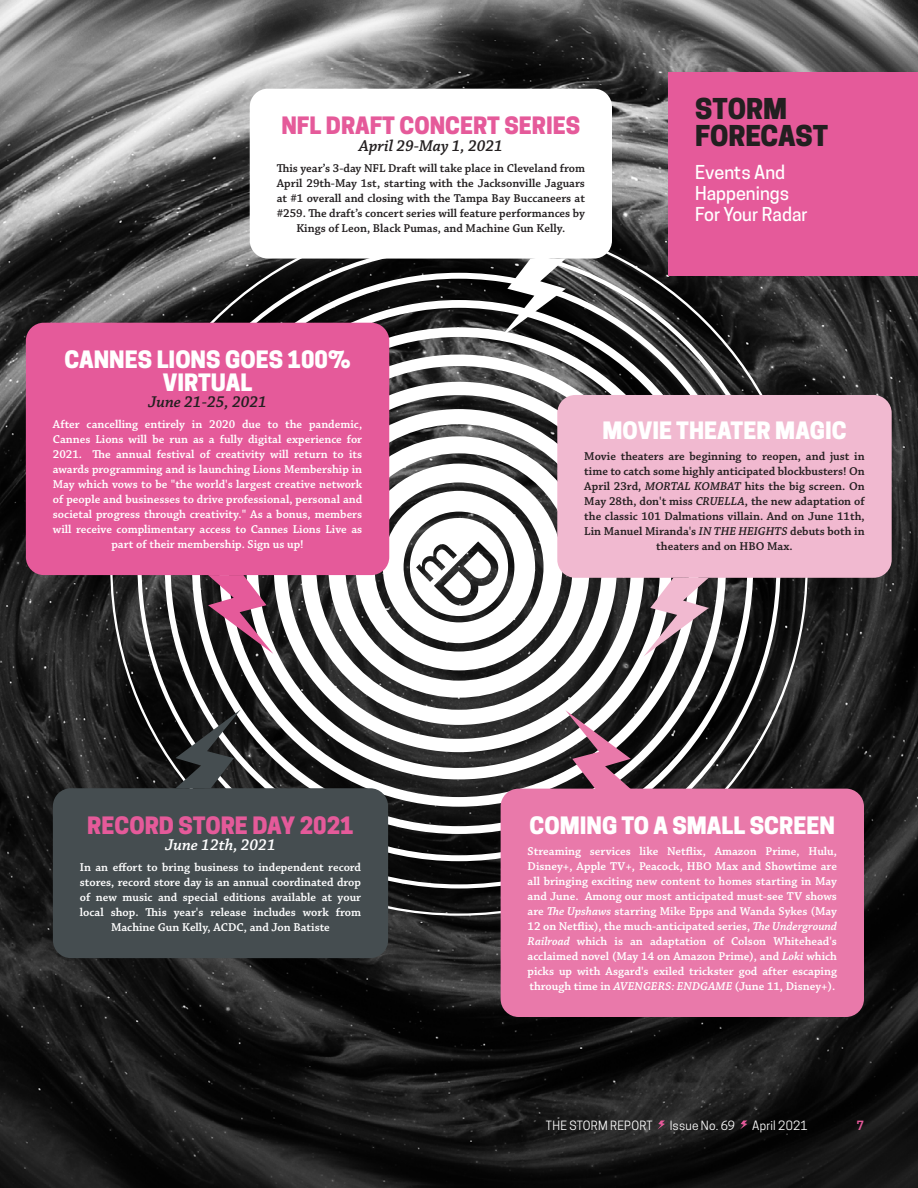
<style>
.page{position:relative;width:918px;height:1188px;background:#fff}
.page>*{position:absolute;margin:0;border:0;box-sizing:border-box;transform-origin:0 0}
.t1{font:800 27px "Cooper Hewitt";letter-spacing:-.005em;color:#231f20}
.t2{font:800 22.5px/22.5px "Cooper Hewitt";color:#fff;text-align:center}
.t3{font:800 22.5px "Cooper Hewitt";color:#e55a9a}
.t4{font:500 18px/21px "Cooper Hewitt";color:#fff}
.t5{font:italic 600 16.5px "Chaparral Pro";color:#231f20}
.t6{font:italic 600 16.5px "Chaparral Pro";color:#fff}
.t7{font:600 12px/15px "Chaparral Pro";color:#fff;text-align:center}
.t8{font:600 12px/15px "Chaparral Pro";color:#231f20;text-align:center}
.t9{font:12px "Cooper Hewitt";letter-spacing:.015em;color:#fff}
.t10{font:600 12px "Cooper Hewitt";color:#e55a9a}
.s1{font-style:italic}
</style>
<div class="page">
<img style="left:0;top:0;width:918px;height:1188px">
<svg style="left:110px;top:218px;width:698px;height:698px"></svg>
<svg style="left:501px;top:259px;width:65px;height:78px"></svg>
<svg style="left:208px;top:575px;width:65px;height:79px"></svg>
<svg style="left:566px;top:710px;width:65px;height:79px"></svg>
<svg style="left:644px;top:578px;width:65px;height:79px"></svg>
<div style="left:250px;top:89px;width:362px;height:170px;background:#fff;border-radius:18px"></div>
<div style="left:26px;top:323px;width:363px;height:252px;background:#e55a9a;border-radius:18px"></div>
<div style="left:501px;top:789px;width:363px;height:228px;background:#e979aa;border-radius:18px"></div>
<div style="left:53px;top:788px;width:335px;height:170px;background:#454d50;border-radius:18px"></div>
<div style="left:557px;top:395px;width:335px;height:183px;background:#f1b9d0;border-radius:18px"></div>
<div style="left:668px;top:72px;width:250px;height:203px;background:#e55a9a"></div>
<svg style="left:176px;top:710px;width:65px;height:78px;background:#404344"></svg>
<svg style="left:658px;top:1120px;width:7px;height:10px"></svg>
<svg style="left:740px;top:1120px;width:7px;height:10px"></svg>
<p class="t3" style="left:281px;top:112px;width:300px">NFL DRAFT CONCERT SERIES</p>
<p class="t5" style="left:359px;top:136px;width:146px">April 29-May 1, 2021</p>
<p class="t8" style="left:277px;top:161px;width:310px">This year’s 3-day NFL Draft will take place in Cleveland from April 29th-May 1st, starting with the Jacksonville Jaguars at #1 overall and closing with the Tampa Bay Buccaneers at #259. The draft’s concert series will feature performances by Kings of Leon, Black Pumas, and Machine Gun Kelly.</p>
<p class="t1" style="left:695px;top:93px;width:93px">STORM</p>
<p class="t1" style="left:695px;top:120px;width:134px">FORECAST</p>
<p class="t4" style="left:695px;top:162px;width:95px">Events And<br>Happenings</p>
<p class="t4" style="left:695px;top:204px;width:114px">For Your Radar</p>
<p class="t2" style="left:64px;top:349px;width:288px">CANNES LIONS GOES 100%<br>VIRTUAL</p>
<p class="t5" style="left:148px;top:393px;width:120px">June 21-25, 2021</p>
<p class="t7" style="left:53px;top:417px;width:311px">After cancelling entirely in 2020 due to the pandemic, Cannes Lions will be run as a fully digital experience for 2021. The annual festival of creativity will return to its awards programming and is launching Lions Membership in May which vows to be "the world's largest creative network of people and businesses to drive professional, personal and societal progress through creativity." As a bonus, members will receive complimentary access to Cannes Lions Live as part of their membership. Sign us up!</p>
<p class="t3" style="left:87px;top:812px;width:268px">RECORD STORE DAY 2021</p>
<p class="t6" style="left:165px;top:836px;width:112px">June 12th, 2021</p>
<p class="t7" style="left:80px;top:860px;width:283px">In an effort to bring business to independent record stores, record store day is an annual coordinated drop of new music and special editions available at your local shop. This year's release includes work from Machine Gun Kelly, ACDC, and Jon Batiste</p>
<p class="t2" style="left:602px;top:419px;width:246px">MOVIE THEATER MAGIC</p>
<p class="t8" style="left:584px;top:449px;width:282px">Movie theaters are beginning to reopen, and just in time to catch some highly anticipated blockbusters! On April 23rd, <span class="s1">MORTAL KOMBAT</span> hits the big screen. On May 28th, don't miss <span class="s1">CRUELLA</span>, the new adaptation of the classic 101 Dalmations villain. And on June 11th, Lin Manuel Miranda's <span class="s1">IN THE HEIGHTS</span> debuts both in theaters and on HBO Max.</p>
<p class="t2" style="left:530px;top:814px;width:307px">COMING TO A SMALL SCREEN</p>
<p class="t7" style="left:528px;top:844px;width:311px;text-align:justify">Streaming services like Netflix, Amazon Prime, Hulu, Disney+, Apple TV+, Peacock, HBO Max and Showtime are all bringing exciting new content to homes starting in May and June. Among our most anticipated must-see TV shows are <span class="s1">The Upshaws</span> starring Mike Epps and Wanda Sykes (May 12 on Netflix), the much-anticipated series, <span class="s1">The Underground Railroad</span> which is an adaptation of Colson Whitehead's acclaimed novel (May 14 on Amazon Prime), and <span class="s1">Loki</span> which picks up with Asgard's exiled trickster god after escaping through time in <span class="s1">AVENGERS: ENDGAME</span> (June 11, Disney+).</p>
<p class="t9" style="left:546px;top:1118px;width:108px">THE STORM REPORT</p>
<p class="t9" style="left:670px;top:1118px;width:67px">Issue No. 69</p>
<p class="t9" style="left:752px;top:1118px;width:57px">April 2021</p>
<p class="t10" style="left:857px;top:1118px;width:9px">7</p>
</div>
